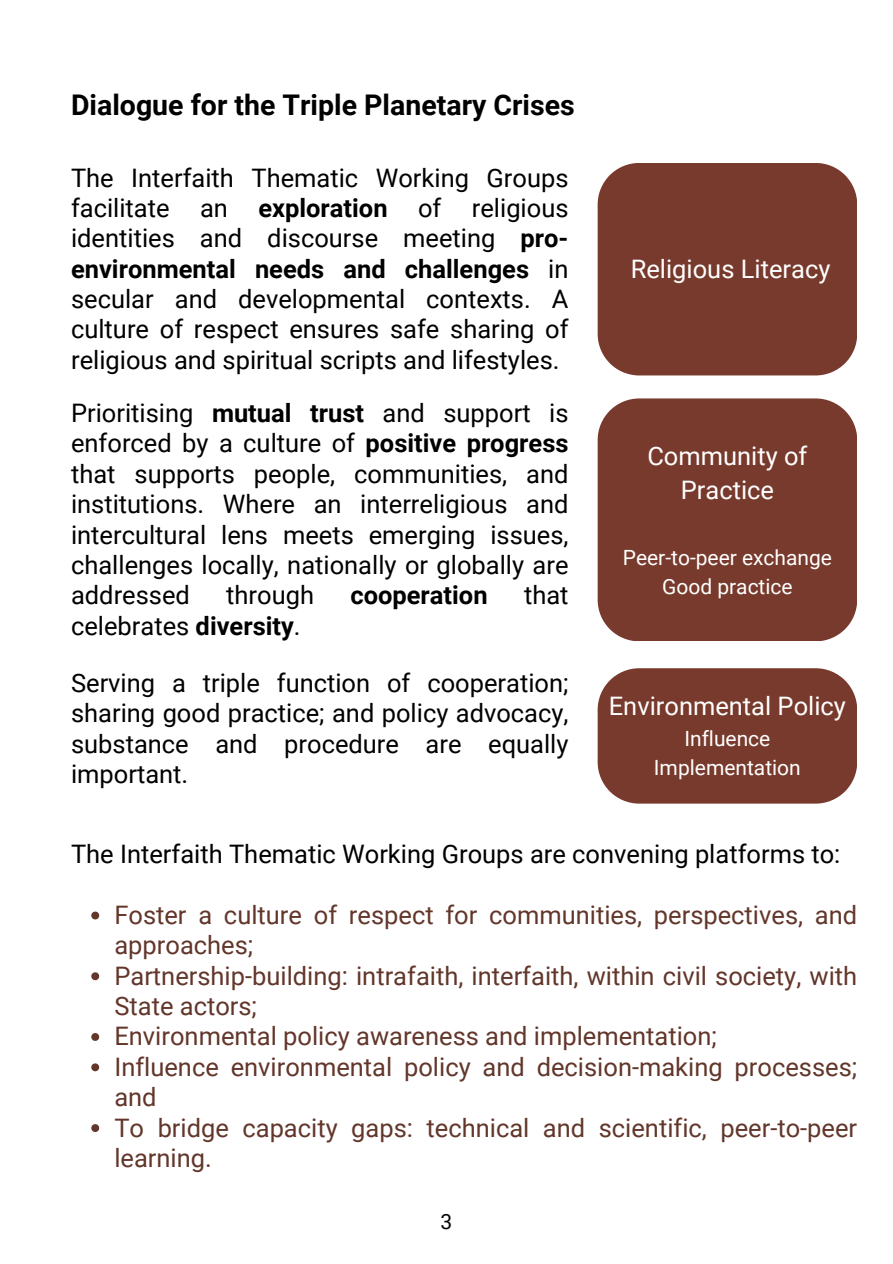
<style>
.page{position:relative;width:893px;height:1264px;background:#fff}
.page>*{position:absolute;margin:0;border:0;box-sizing:border-box;transform-origin:0 0}
.t1{font:700 28.5px "Roboto";color:#000}
.t2{font:25.5px/30.3px "Roboto";color:#000;text-align:justify}
.t3{font:25.5px/30.3px "Roboto";color:#62362a}
.t4{font:25.5px/34.8px "Roboto";color:#fff;text-align:center}
.t5{font:700 25.5px "Roboto";color:#000}
.t6{font:21px "Roboto";color:#fff}
.t7{font:21px "Roboto";color:#000}
.s1{font-weight:700}
</style>
<div class="page">
<div style="left:597px;top:163px;width:260px;height:212px;background:#783a2c"></div>
<div style="left:597px;top:398px;width:260px;height:243px;background:#783a2c"></div>
<div style="left:597px;top:668px;width:260px;height:135px;background:#783a2c"></div>
<svg style="left:91px;top:911px;width:8px;height:8px"></svg>
<svg style="left:91px;top:972px;width:8px;height:8px"></svg>
<svg style="left:91px;top:1033px;width:8px;height:7px"></svg>
<svg style="left:91px;top:1063px;width:8px;height:8px"></svg>
<svg style="left:91px;top:1124px;width:8px;height:7px"></svg>
<p class="t1" style="left:71px;top:88px;width:505px">Dialogue for the Triple Planetary Crises</p>
<p class="t2" style="left:71px;top:163px;width:499px">The Interfaith Thematic Working Groups facilitate an <span class="s1">exploration</span> of religious identities and discourse meeting <span class="s1">pro&shy;environmental needs and challenges</span> in secular and developmental contexts. A culture of respect ensures safe sharing of religious and spiritual scripts and lifestyles.</p>
<p class="t2" style="left:71px;top:398px;width:499px">Prioritising <span class="s1">mutual trust</span> and support is enforced by a culture of <span class="s1">positive progress </span>that supports people, communities, and institutions. Where an interreligious and intercultural lens meets emerging issues, challenges locally, nationally or globally are addressed</p>
<p class="t2" style="left:226px;top:580px;width:89px">through</p>
<p class="t5" style="left:350px;top:580px;width:139px">cooperation</p>
<p class="t2" style="left:524px;top:580px;width:46px">that</p>
<p class="t2" style="left:71px;top:610px;width:231px">celebrates <span class="s1">diversity</span>.</p>
<p class="t2" style="left:71px;top:668px;width:499px">Serving a triple function of cooperation; sharing good practice; and policy advocacy, substance and procedure are equally important.</p>
<p class="t4" style="left:630px;top:251px;width:201px">Religious Literacy</p>
<p class="t4" style="left:647px;top:438px;width:162px">Community of<br>Practice</p>
<p class="t6" style="left:622px;top:545px;width:211px">Peer-to-peer exchange</p>
<p class="t6" style="left:662px;top:574px;width:132px">Good practice</p>
<p class="t4" style="left:608px;top:689px;width:239px">Environmental Policy</p>
<p class="t6" style="left:684px;top:726px;width:87px">Influence</p>
<p class="t6" style="left:654px;top:755px;width:148px">Implementation</p>
<p class="t2" style="left:71px;top:839px;width:770px">The Interfaith Thematic Working Groups are convening platforms to:</p>
<p class="t3" style="left:114px;top:900px;width:744px">Foster a culture of respect for communities, perspectives, and approaches;</p>
<p class="t3" style="left:114px;top:960px;width:744px">Partnership-building: intrafaith, interfaith, within civil society, with<br>State actors;</p>
<p class="t3" style="left:114px;top:1021px;width:604px">Environmental policy awareness and implementation;</p>
<p class="t3" style="left:114px;top:1051px;width:744px">Influence environmental policy and decision-making processes; and</p>
<p class="t3" style="left:114px;top:1112px;width:744px">To bridge capacity gaps: technical and scientific, peer-to-peer learning.</p>
<p class="t7" style="left:440px;top:1209px;width:13px">3</p>
</div>
